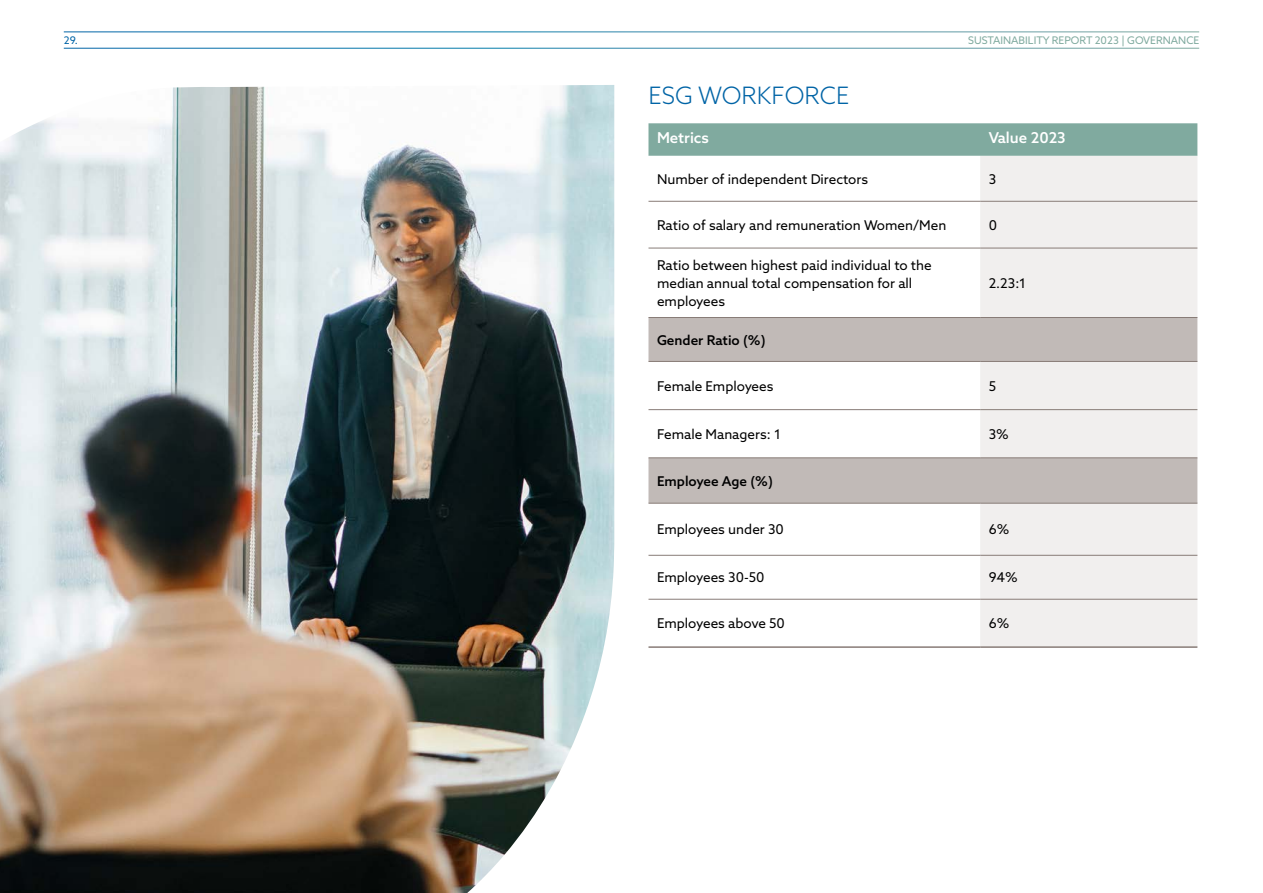
<style>
.page{position:relative;width:1263px;height:893px;background:#fff}
.page>*{position:absolute;margin:0;border:0;box-sizing:border-box;transform-origin:0 0}
.t1{font:300 24px "Azo Sans";color:#0064a6}
.t2{font:500 15px "Azo Sans";color:#fff}
.t3{font:13.5px/18px "Azo Sans";color:#000}
.t4{font:500 13.5px "Azo Sans";color:#000}
.t5{font:10.5px "Azo Sans";color:#80aa9f}
.t6{font:10.5px "Azo Sans";color:#0064a6}
</style>
<div class="page">
<div style="left:648px;top:123px;width:549px;height:33px;background:#80aa9f"></div>
<svg style="left:648px;top:200px;width:332px;height:399px"></svg>
<div style="left:980px;top:156px;width:217px;height:490px;background:#f1efee"></div>
<svg style="left:648px;top:318px;width:549px;height:185px"></svg>
<hr style="left:648px;top:201px;width:332px;height:1px;background:#887c77">
<hr style="left:980px;top:201px;width:217px;height:1px;background:#887c77">
<hr style="left:648px;top:248px;width:332px;height:1px;background:#887c77">
<hr style="left:980px;top:248px;width:217px;height:1px;background:#887c77">
<hr style="left:648px;top:317px;width:332px;height:1px;background:#887c77">
<hr style="left:980px;top:317px;width:217px;height:1px;background:#887c77">
<hr style="left:648px;top:361px;width:332px;height:1px;background:#887c77">
<hr style="left:980px;top:361px;width:217px;height:1px;background:#887c77">
<hr style="left:648px;top:409px;width:332px;height:1px;background:#887c77">
<hr style="left:980px;top:409px;width:217px;height:1px;background:#887c77">
<hr style="left:648px;top:458px;width:332px;height:1px;background:#887c77">
<hr style="left:980px;top:458px;width:217px;height:1px;background:#887c77">
<hr style="left:648px;top:503px;width:332px;height:1px;background:#887c77">
<hr style="left:980px;top:503px;width:217px;height:1px;background:#887c77">
<hr style="left:648px;top:555px;width:332px;height:1px;background:#887c77">
<hr style="left:980px;top:555px;width:217px;height:1px;background:#887c77">
<hr style="left:648px;top:599px;width:332px;height:1px;background:#887c77">
<hr style="left:980px;top:599px;width:217px;height:1px;background:#887c77">
<hr style="left:648px;top:646px;width:332px;height:2px;background:#887c77">
<hr style="left:980px;top:646px;width:217px;height:2px;background:#887c77">
<img style="left:0;top:85px;width:614px;height:808px">
<p class="t6" style="left:64px;top:34px;width:16px">29.</p>
<p class="t5" style="left:968px;top:34px;width:232px">SUSTAINABILITY REPORT 2023 | GOVERNANCE</p>
<h1 class="t1" style="left:648px;top:80px;width:202px">ESG WORKFORCE</h1>
<p class="t2" style="left:657px;top:128px;width:54px">Metrics</p>
<p class="t2" style="left:989px;top:128px;width:79px">Value 2023</p>
<p class="t3" style="left:657px;top:170px;width:213px">Number of independent Directors</p>
<p class="t3" style="left:989px;top:170px;width:9px">3</p>
<p class="t3" style="left:657px;top:216px;width:291px">Ratio of salary and remuneration Women/Men</p>
<p class="t3" style="left:989px;top:216px;width:10px">0</p>
<p class="t3" style="left:657px;top:256px;width:276px">Ratio between highest paid individual to the median annual total compensation for all employees</p>
<p class="t3" style="left:989px;top:274px;width:39px">2.23:1</p>
<p class="t4" style="left:657px;top:331px;width:110px">Gender Ratio (%)</p>
<p class="t3" style="left:657px;top:377px;width:118px">Female Employees</p>
<p class="t3" style="left:989px;top:377px;width:9px">5</p>
<p class="t3" style="left:657px;top:425px;width:125px">Female Managers: 1</p>
<p class="t3" style="left:989px;top:425px;width:22px">3%</p>
<p class="t4" style="left:657px;top:472px;width:117px">Employee Age (%)</p>
<p class="t3" style="left:657px;top:520px;width:128px">Employees under 30</p>
<p class="t3" style="left:989px;top:520px;width:22px">6%</p>
<p class="t3" style="left:657px;top:568px;width:109px">Employees 30-50</p>
<p class="t3" style="left:989px;top:568px;width:30px">94%</p>
<p class="t3" style="left:657px;top:614px;width:129px">Employees above 50</p>
<p class="t3" style="left:989px;top:614px;width:22px">6%</p>
</div>
